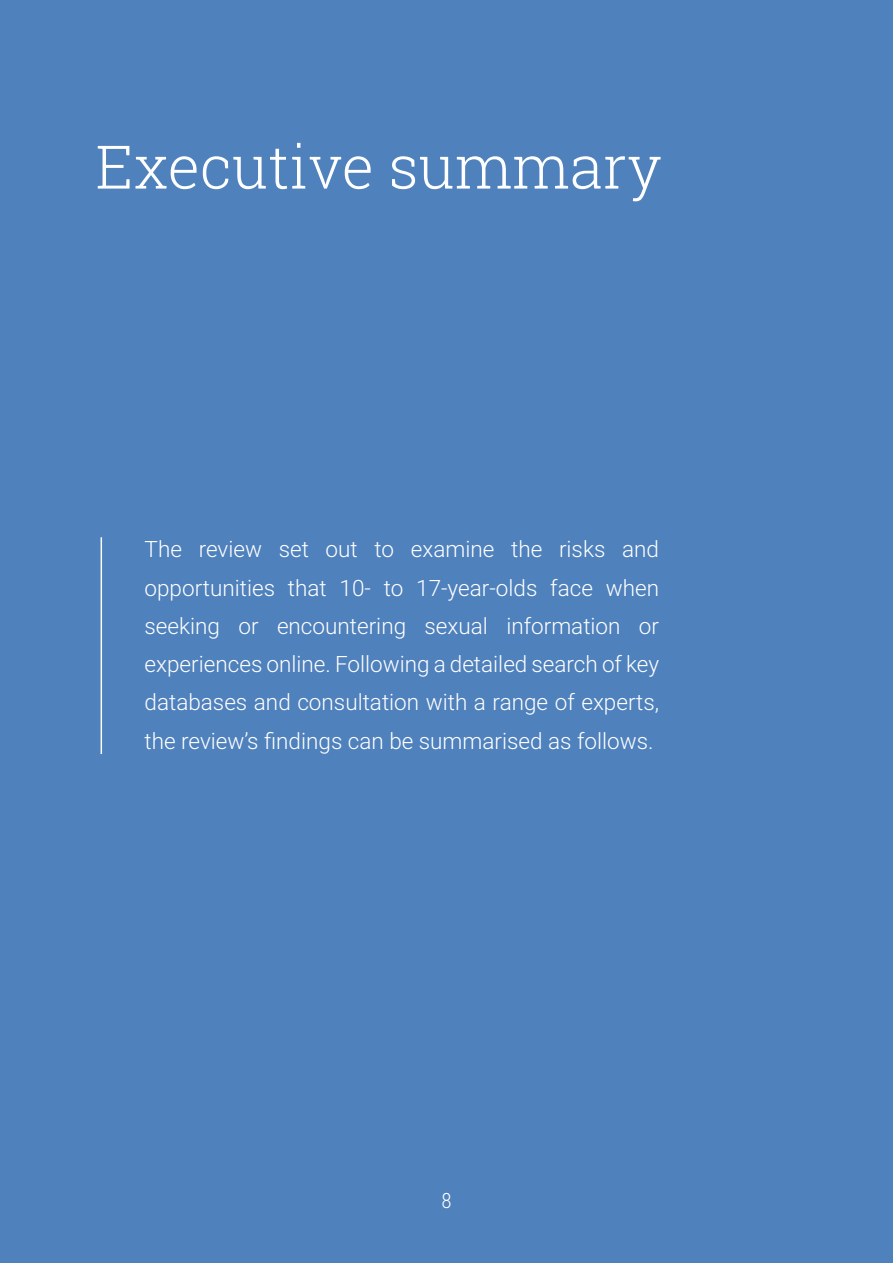
<style>
.page{position:relative;width:893px;height:1263px;background:#4f81bd}
.page>*{position:absolute;margin:0;border:0;box-sizing:border-box;transform-origin:0 0}
.t1{font:300 60px "Roboto Slab";color:#fff}
.t2{font:300 22.5px/38.2px "Roboto";color:#fff;text-align:justify}
.t3{font:300 21px "Roboto Condensed";color:#fff}
</style>
<div class="page">
<hr style="left:101px;top:537px;width:1px;height:217px;background:#fff">
<h1 class="t1" style="left:96px;top:126px;width:567px">Executive summary</h1>
<p class="t2" style="left:145px;top:529px;width:516px">The review set out to examine the risks and opportunities that 10- to 17-year-olds face when seeking or encountering sexual information or experiences online. Following a detailed search of key databases and consultation with a range of experts, the review’s findings can be summarised as follows.</p>
<p class="t3" style="left:441px;top:1185px;width:12px">8</p>
</div>
